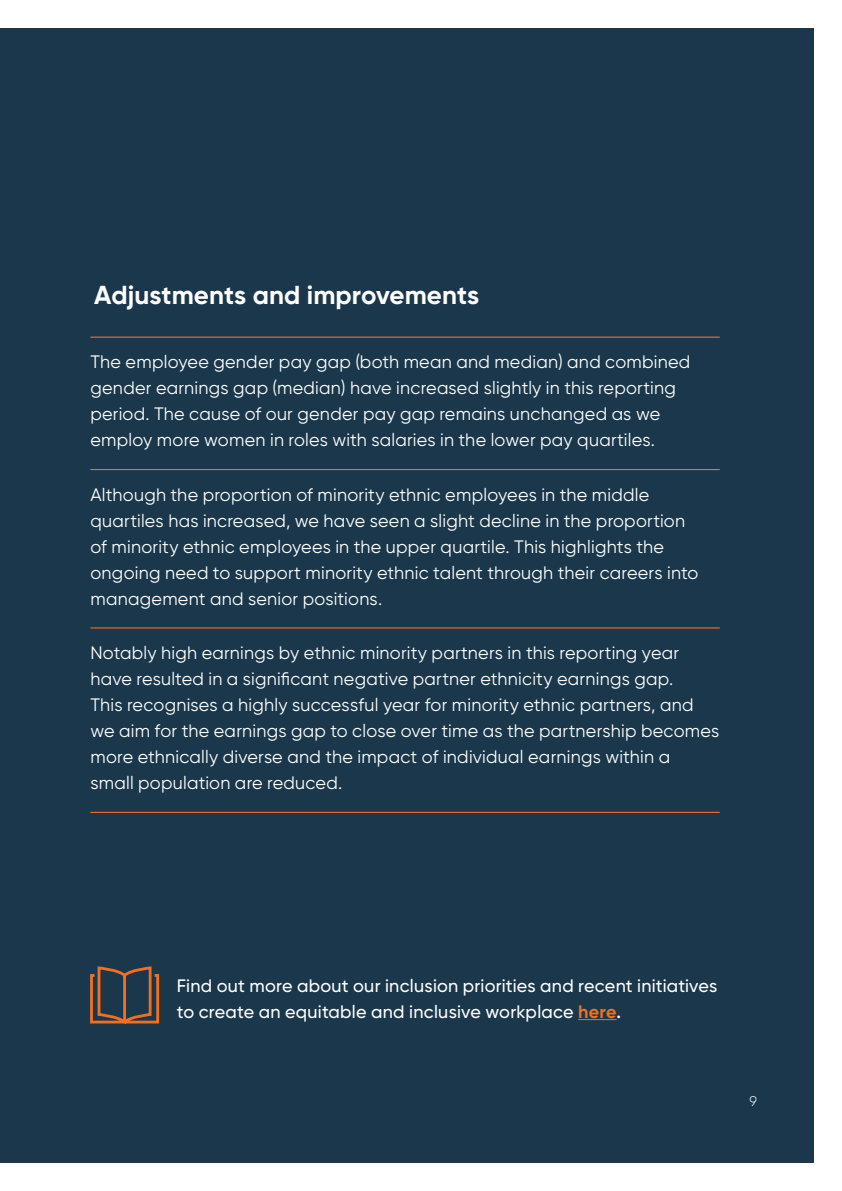
<style>
.page{position:relative;width:842px;height:1191px;background:#fff}
.page>*{position:absolute;margin:0;border:0;box-sizing:border-box;transform-origin:0 0}
.Heading_2{font:700 26px "Gilroy";color:#fff}
.Body_copy{font:18px/26px "Gilroy";letter-spacing:.015em;color:#fff}
.Body_copy_bold{font:500 18px/26px "Gilroy";letter-spacing:.015em;color:#fff}
.Page_number_R{font:300 14px "Gilroy";color:#fff}
.s1{font-weight:700;color:#f36e21}
.s2{font-weight:600}
</style>
<div class="page">
<div style="left:0;top:28px;width:814px;height:1134px;background:#1a374b"></div>
<svg style="left:90px;top:966px;width:70px;height:58px"></svg>
<hr style="left:578px;top:1019px;width:39px;height:1px;background:#f36e21">
<hr style="left:90px;top:336px;width:630px;height:2px;background:#f36e21">
<hr style="left:90px;top:469px;width:630px;height:1px;background:#f36e21">
<hr style="left:90px;top:627px;width:630px;height:1px;background:#f36e21">
<hr style="left:90px;top:812px;width:630px;height:1px;background:#f36e21">
<p class="Heading_2" style="left:94px;top:279px;width:386px">Adjustments and improvements</p>
<p class="Body_copy" style="left:90px;top:349px;width:601px">The employee gender pay gap (both mean and median) and combined gender earnings gap (median) have increased slightly in this reporting period. The cause of our gender pay gap remains unchanged as we employ more women in roles with salaries in the lower pay quartiles.</p>
<p class="Body_copy" style="left:90px;top:481px;width:609px">Although the proportion of minority ethnic employees in the middle quartiles has increased, we have seen a slight decline in the proportion of minority ethnic employees in the upper quartile. This highlights the ongoing need to support minority ethnic talent through their careers into management and senior positions.</p>
<p class="Body_copy" style="left:90px;top:639px;width:630px">Notably high earnings by ethnic minority partners in this reporting year have resulted in a significant negative partner ethnicity earnings gap.<br>This recognises a highly successful year for minority ethnic partners, and we aim for the earnings gap to close over time as the partnership becomes more ethnically diverse and the impact of individual earnings within a<br>small population are reduced.</p>
<p class="Body_copy_bold" style="left:177px;top:972px;width:542px">Find out more about our inclusion priorities and recent initiatives to create an equitable and inclusive workplace <span class="s1">here</span><span class="s2">.</span></p>
<p class="Page_number_R" style="left:749px;top:1092px;width:9px">9</p>
</div>
